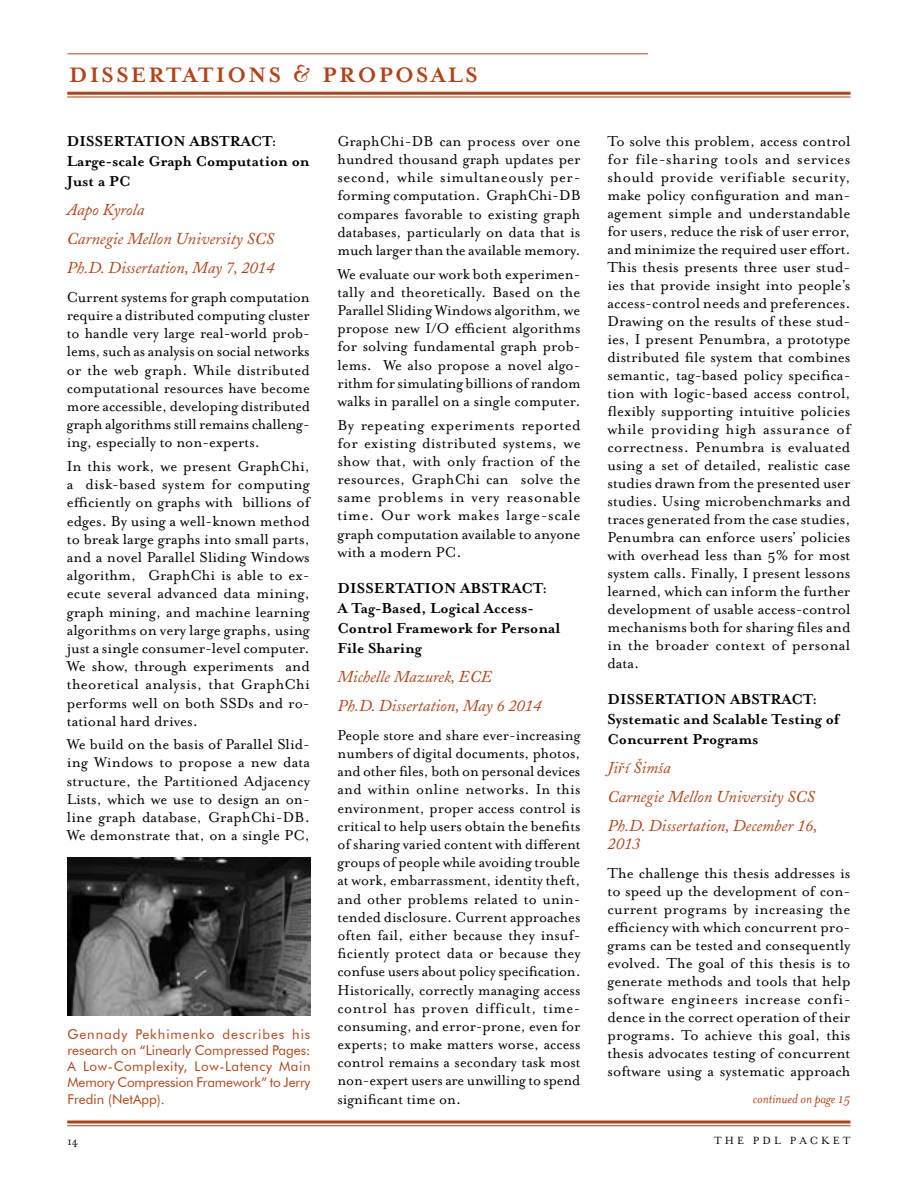
<style>
.page{position:relative;width:918px;height:1188px;background:#fff}
.page>*{position:absolute;margin:0;border:0;box-sizing:border-box;transform-origin:0 0}
.t1{font:700 24px "Mrs Eaves";letter-spacing:.095em;color:#b34215}
.t2{font:16.5px/18.1px "Mrs Eaves Roman";color:#000;text-align:justify}
.t3{font:700 16.5px/20px "Mrs Eaves";color:#000}
.t4{font:italic 16.5px/29px "Adobe Caslon";color:#b34215}
.t5{font:italic 15px "Mrs Eaves";color:#b34215}
.t6{font:13.5px/16.2px "Futura BT";letter-spacing:-.01em;color:#b34215;text-align:justify}
.t7{font:12px "Mrs Eaves Roman";letter-spacing:.25em;color:#000}
.t8{font:12px "Mrs Eaves Roman";color:#000}
.s1{font-family:"Bernhard Modern BT"}
.s2{font-family:"Century Schoolbook";font-size:15px}
</style>
<div class="page">
<svg style="left:67px;top:1120px;width:784px;height:4px;background:#c5714f"></svg>
<hr style="left:67px;top:1125px;width:784px;height:1px;background:#b34215">
<hr style="left:67px;top:92px;width:784px;height:3px;background:#b34215">
<hr style="left:67px;top:97px;width:784px;height:1px;background:#b34215">
<img style="left:68px;top:857px;width:242px;height:159px">
<hr style="left:68px;top:53px;width:580px;height:1px;background:#b34215">
<h1 class="t1" style="left:69px;top:61px;width:410px">DISSERTATIONS <span class="s1">&amp;</span> PROPOSALS</h1>
<p class="t3" style="left:67px;top:131px;width:244px">DISSERTATION ABSTRACT:<br>Large-scale Graph Computation on<br>Just a PC</p>
<p class="t4" style="left:67px;top:196px;width:209px">Aapo Kyrola<br>Carnegie Mellon University SCS<br>Ph.D. Dissertation, May 7, 2014</p>
<p class="t2" style="left:67px;top:288px;width:245px">Current systems for graph computation require a distributed computing cluster to handle very large real-world prob&shy;lems, such as analysis on social networks or the web graph. While distributed computational resources have become more accessible, developing distributed graph algorithms still remains challeng&shy;ing, especially to non-experts.</p>
<p class="t2" style="left:67px;top:457px;width:245px">In this work, we present GraphChi, a disk-based system for computing efficiently on graphs with billions of edges. By using a well-known method to break large graphs into small parts, and a novel Parallel Sliding Windows algorithm, GraphChi is able to ex&shy;ecute several advanced data mining, graph mining, and machine learning algorithms on very large graphs, using just a single consumer-level computer.<br>We show, through experiments and theoretical analysis, that GraphChi performs well on both SSDs and ro&shy;tational hard drives.</p>
<p class="t2" style="left:67px;top:736px;width:245px">We build on the basis of Parallel Slid&shy;ing Windows to propose a new data structure, the Partitioned Adjacency Lists, which we use to design an on&shy;line graph database, GraphChi-DB.<br>We demonstrate that, on a single PC,</p>
<p class="t6" style="left:68px;top:1026px;width:245px">Gennady Pekhimenko describes his research on “Linearly Compressed Pages:<br>A Low-Complexity, Low-Latency Main Memory Compression Framework” to Jerry Fredin (NetApp).</p>
<p class="t2" style="left:337px;top:132px;width:245px">GraphChi-DB can process over one hundred thousand graph updates per second, while simultaneously per&shy;forming computation. GraphChi-DB compares favorable to existing graph databases, particularly on data that is much larger than the available memory.</p>
<p class="t2" style="left:338px;top:265px;width:245px">We evaluate our work both experimen&shy;tally and theoretically. Based on the Parallel Sliding Windows algorithm, we propose new I/O efficient algorithms for solving fundamental graph prob&shy;lems. We also propose a novel algo&shy;rithm for simulating billions of random walks in parallel on a single computer.</p>
<p class="t2" style="left:338px;top:416px;width:245px">By repeating experiments reported for existing distributed systems, we show that, with only fraction of the resources, GraphChi can solve the same problems in very reasonable time. Our work makes large-scale graph computation available to anyone with a modern PC.</p>
<p class="t3" style="left:338px;top:578px;width:224px">DISSERTATION ABSTRACT:<br>A Tag-Based, Logical Access-<br>Control Framework for Personal<br>File Sharing</p>
<p class="t4" style="left:338px;top:663px;width:205px">Michelle Mazurek, ECE<br>Ph.D. Dissertation, May 6 2014</p>
<p class="t2" style="left:338px;top:726px;width:245px">People store and share ever-increasing numbers of digital documents, photos, and other files, both on personal devices and within online networks. In this environment, proper access control is critical to help users obtain the benefits of sharing varied content with different groups of people while avoiding trouble at work, embarrassment, identity theft, and other problems related to unin&shy;tended disclosure. Current approaches often fail, either because they insuf&shy;ficiently protect data or because they confuse users about policy specification.<br>Historically, correctly managing access control has proven difficult, time&shy;consuming, and error-prone, even for experts; to make matters worse, access control remains a secondary task most non-expert users are unwilling to spend significant time on.</p>
<p class="t2" style="left:608px;top:132px;width:245px">To solve this problem, access control for file-sharing tools and services should provide verifiable security, make policy configuration and man&shy;agement simple and understandable for users, reduce the risk of user error, and minimize the required user effort.<br>This thesis presents three user stud&shy;ies that provide insight into people’s access-control needs and preferences.<br>Drawing on the results of these stud&shy;ies, I present Penumbra, a prototype distributed file system that combines semantic, tag-based policy specifica&shy;tion with logic-based access control, flexibly supporting intuitive policies while providing high assurance of correctness. Penumbra is evaluated using a set of detailed, realistic case studies drawn from the presented user studies. Using microbenchmarks and traces generated from the case studies, Penumbra can enforce users’ policies with overhead less than 5% for most system calls. Finally, I present lessons learned, which can inform the further development of usable access-control mechanisms both for sharing files and in the broader context of personal data.</p>
<p class="t3" style="left:608px;top:690px;width:233px">DISSERTATION ABSTRACT:<br>Systematic and Scalable Testing of<br>Concurrent Programs</p>
<p class="t4" style="left:608px;top:754px;width:212px">Ji<span class="s2">ř</span>í Šimša<br>Carnegie Mellon University SCS<br>Ph.D. Dissertation, December 16,</p>
<p class="t4" style="left:608px;top:830px;width:34px">2013</p>
<p class="t2" style="left:608px;top:864px;width:245px">The challenge this thesis addresses is to speed up the development of con&shy;current programs by increasing the efficiency with which concurrent pro&shy;grams can be tested and consequently evolved. The goal of this thesis is to generate methods and tools that help software engineers increase confi&shy;dence in the correct operation of their programs. To achieve this goal, this thesis advocates testing of concurrent software using a systematic approach</p>
<p class="t5" style="left:753px;top:1090px;width:99px">continued on page 15</p>
<p class="t8" style="left:68px;top:1135px;width:12px">14</p>
<p class="t7" style="left:714px;top:1134px;width:138px">THE PDL PACKET</p>
</div>
